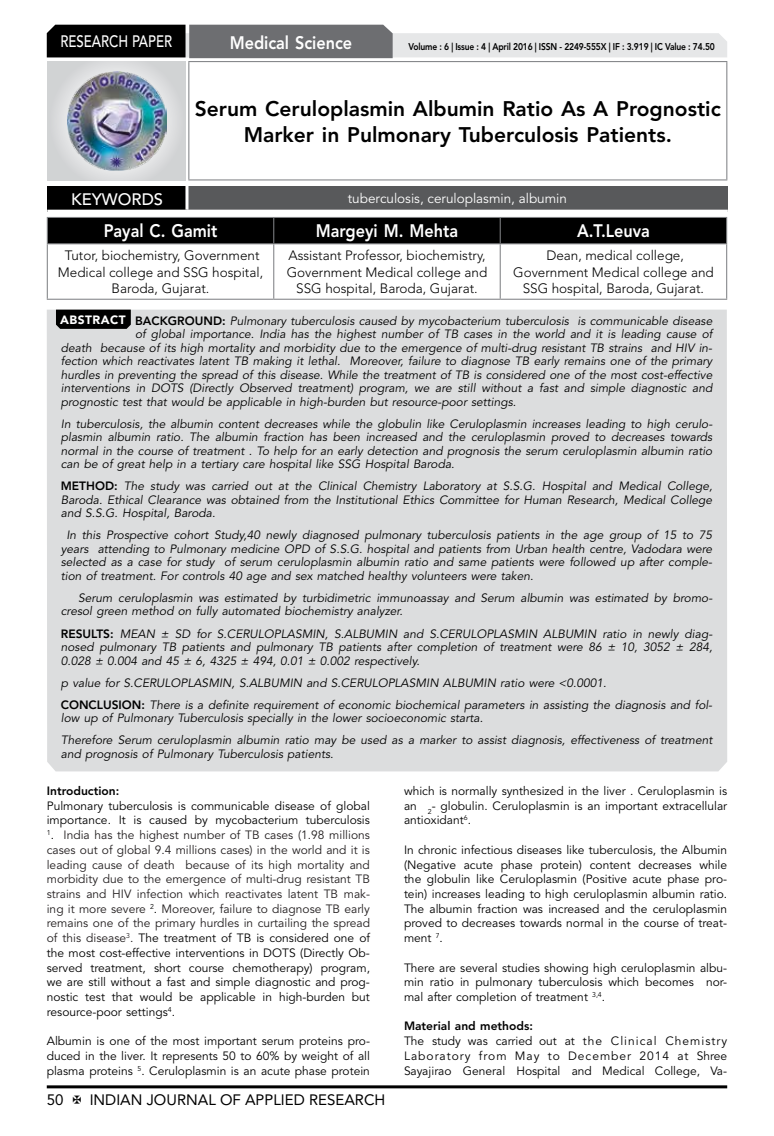
<style>
.page{position:relative;width:774px;height:1136px;background:#fff}
.page>*{position:absolute;margin:0;border:0;box-sizing:border-box;transform-origin:0 0}
.t1{font:800 21px/26.2px "Avenir LT Std";color:#000;text-align:center}
.t2{font:800 18px "Avenir LT Std";color:#fff;scale:.9 1}
.t3{font:500 16.5px "Avenir LT Std";color:#fff;scale:.8 1}
.t4{font:500 16.5px "Avenir LT Std";color:#fff}
.t5{font:15px "Avenir LT Std";color:#000}
.t6{font:300 13.5px/16.2px "Avenir LT Std";color:#000;text-align:center}
.t7{font:13.5px "Avenir LT Std";color:#fff}
.t8{font:italic 12px/13.5px "Avenir LT Std";color:#000;text-align:justify}
.t9{font:12px/14.7px "Avenir LT Std";color:#000;text-align:justify}
.t10{font:12px/14.7px "Avenir LT Std";color:#231f20;text-align:justify}
.t11{font:800 12px "Avenir LT Std";color:#000}
.t12{font:800 9.75px "Avenir LT Std";letter-spacing:-.02em;color:#000;scale:.87 1}
.s1{font-weight:900;font-style:normal;color:#fff}
.s2{font-weight:800;font-style:normal}
.s3{color:#000}
</style>
<div class="page">
<hr style="left:47px;top:1085px;width:680px;height:3px;background:#000">
<div style="left:48px;top:62px;width:137px;height:118px;background:linear-gradient(to right,#d9dadb,#d9dadb)"></div>
<img style="left:68px;top:71px;width:99px;height:100px">
<svg style="left:47px;top:25px;width:680px;height:33px;background:#979899"></svg>
<hr style="left:188px;top:61px;width:539px;height:1px;background:#808285">
<hr style="left:188px;top:62px;width:1px;height:117px;background:#808285">
<hr style="left:726px;top:62px;width:1px;height:117px;background:#808285">
<hr style="left:188px;top:179px;width:539px;height:1px;background:#808285">
<div style="left:47px;top:217px;width:680px;height:26px;background:#000"></div>
<hr style="left:47px;top:243px;width:227px;height:1px;background:#808285">
<hr style="left:47px;top:244px;width:1px;height:55px;background:#808285">
<hr style="left:274px;top:243px;width:226px;height:1px;background:#808285">
<hr style="left:273px;top:244px;width:1px;height:55px;background:#808285">
<hr style="left:500px;top:243px;width:227px;height:1px;background:#808285">
<hr style="left:500px;top:244px;width:1px;height:55px;background:#808285">
<hr style="left:726px;top:244px;width:1px;height:55px;background:#808285">
<hr style="left:47px;top:299px;width:227px;height:1px;background:#808285">
<hr style="left:274px;top:299px;width:226px;height:1px;background:#808285">
<hr style="left:500px;top:299px;width:227px;height:1px;background:#808285">
<div style="left:47px;top:186px;width:140px;height:25px;background:#000"></div>
<div style="left:187px;top:186px;width:541px;height:25px;background:#58595b"></div>
<hr style="left:185px;top:186px;width:3px;height:24px;background:#fff">
<hr style="left:47px;top:210px;width:140px;height:3px;background:#fff">
<hr style="left:187px;top:210px;width:541px;height:3px;background:#fff">
<div style="left:47px;top:309px;width:680px;height:462px;background:#dcddde"></div>
<svg style="left:56px;top:309px;width:75px;height:20px"></svg>
<h3 class="t3" style="left:60px;top:32px;width:139px">RESEARCH PAPER</h3>
<h2 class="t2" style="left:230px;top:32px;width:138px">Medical Science</h2>
<p class="t12" style="left:408px;top:41px;width:354px">Volume : 6 | Issue : 4 | April 2016 | ISSN - 2249-555X | IF : 3.919 | IC Value : 74.50</p>
<h1 class="t1" style="left:195px;top:95px;width:527px">Serum Ceruloplasmin Albumin Ratio As A Prognostic<br>Marker in Pulmonary Tuberculosis Patients.</h1>
<h3 class="t4" style="left:71px;top:189px;width:94px">KEYWORDS</h3>
<p class="t7" style="left:348px;top:190px;width:221px">tuberculosis, ceruloplasmin, albumin</p>
<h2 class="t2" style="left:104px;top:220px;width:128px">Payal C. Gamit</h2>
<h2 class="t2" style="left:316px;top:220px;width:160px">Margeyi M. Mehta</h2>
<h2 class="t2" style="left:577px;top:220px;width:83px">A.T.Leuva</h2>
<p class="t6" style="left:58px;top:248px;width:207px">Tutor, biochemistry, Government<br>Medical college and SSG hospital,<br>Baroda, Gujarat.</p>
<p class="t6" style="left:287px;top:248px;width:202px">Assistant Professor, biochemistry,<br>Government Medical college and<br>SSG hospital, Baroda, Gujarat.</p>
<p class="t6" style="left:513px;top:248px;width:202px">Dean, medical college,<br>Government Medical college and<br>SSG hospital, Baroda, Gujarat.</p>
<p class="t8" style="left:60px;top:314px;width:654px"><span class="s1">ABSTRACT</span> <span class="s2">BACKGROUND:</span> Pulmonary tuberculosis caused by mycobacterium tuberculosis is communicable disease</p>
<p class="t8" style="left:135px;top:328px;width:579px">of global importance. India has the highest number of TB cases in the world and it is leading cause of</p>
<p class="t8" style="left:61px;top:341px;width:653px">death because of its high mortality and morbidity due to the emergence of multi-drug resistant TB strains and HIV in-</p>
<p class="t8" style="left:61px;top:355px;width:653px">fection which reactivates latent TB making it lethal. Moreover, failure to diagnose TB early remains one of the primary</p>
<p class="t8" style="left:61px;top:368px;width:653px">hurdles in preventing the spread of this disease. While the treatment of TB is considered one of the most cost-effective</p>
<p class="t8" style="left:61px;top:382px;width:653px">interventions in DOTS (Directly Observed treatment) program, we are still without a fast and simple diagnostic and</p>
<p class="t8" style="left:61px;top:395px;width:457px">prognostic test that would be applicable in high-burden but resource-poor settings.</p>
<p class="t8" style="left:61px;top:417px;width:653px">In tuberculosis, the albumin content decreases while the globulin like Ceruloplasmin increases leading to high cerulo&shy;plasmin albumin ratio. The albumin fraction has been increased and the ceruloplasmin proved to decreases towards normal in the course of treatment . To help for an early detection and prognosis the serum ceruloplasmin albumin ratio can be of great help in a tertiary care hospital like SSG Hospital Baroda.</p>
<p class="t8" style="left:61px;top:480px;width:653px"><span class="s2">METHOD:</span> The study was carried out at the Clinical Chemistry Laboratory at S.S.G. Hospital and Medical College, Baroda. Ethical Clearance was obtained from the Institutional Ethics Committee for Human Research, Medical College and S.S.G. Hospital, Baroda.</p>
<p class="t8" style="left:61px;top:529px;width:653px;text-indent:6px">In this Prospective cohort Study,40 newly diagnosed pulmonary tuberculosis patients in the age group of 15 to 75 years attending to Pulmonary medicine OPD of S.S.G. hospital and patients from Urban health centre, Vadodara were selected as a case for study of serum ceruloplasmin albumin ratio and same patients were followed up after comple&shy;tion of treatment. For controls 40 age and sex matched healthy volunteers were taken.</p>
<p class="t8" style="left:61px;top:591px;width:653px;text-indent:17px">Serum ceruloplasmin was estimated by turbidimetric immunoassay and Serum albumin was estimated by bromo&shy;cresol green method on fully automated biochemistry analyzer.</p>
<p class="t8" style="left:61px;top:627px;width:653px"><span class="s2">RESULTS:</span> MEAN ± SD for S.CERULOPLASMIN, S.ALBUMIN and S.CERULOPLASMIN ALBUMIN ratio in newly diag&shy;nosed pulmonary TB patients and pulmonary TB patients after completion of treatment were 86 ± 10, 3052 ± 284, 0.028 ± 0.004 and 45 ± 6, 4325 ± 494, 0.01 ± 0.002 respectively.</p>
<p class="t8" style="left:61px;top:671px;width:653px;line-height:22px">p value for S.CERULOPLASMIN, S.ALBUMIN and S.CERULOPLASMIN ALBUMIN ratio were &lt;0.0001.<br><span class="s2">CONCLUSION:</span> There is a definite requirement of economic biochemical parameters in assisting the diagnosis and fol-</p>
<p class="t8" style="left:61px;top:707px;width:653px;line-height:22px">low up of Pulmonary Tuberculosis specially in the lower socioeconomic starta.<br>Therefore Serum ceruloplasmin albumin ratio may be used as a marker to assist diagnosis, effectiveness of treatment</p>
<p class="t8" style="left:61px;top:747px;width:274px">and prognosis of Pulmonary Tuberculosis patients.</p>
<p class="t11" style="left:47px;top:783px;width:74px">Introduction:</p>
<p class="t9" style="left:47px;top:798px;width:325px">Pulmonary tuberculosis is communicable disease of global importance. It is caused by mycobacterium tuberculosis</p>
<p class="t10" style="left:47px;top:827px;width:325px"><sup>1</sup><span class="s3">.</span> India has the highest number of TB cases (1.98 millions cases out of global 9.4 millions cases) in the world and it is leading cause of death because of its high mortality and morbidity due to the emergence of multi-drug resistant TB strains and HIV infection which reactivates latent TB mak&shy;ing it more severe <sup>2</sup><span class="s3">.</span> Moreover, failure to diagnose TB early remains one of the primary hurdles in curtailing the spread of this disease<sup>3</sup>. <span class="s3">The treatment of TB is considered one of the most cost-effective interventions in DOTS (Directly Ob&shy;served treatment, short course chemotherapy) program, we are still without a fast and simple diagnostic and prog&shy;nostic test that would be applicable in high-burden but resource-poor settings</span><sup>4</sup><span class="s3">.</span></p>
<p class="t9" style="left:47px;top:1033px;width:325px">Albumin is one of the most important serum proteins pro&shy;duced in the liver. It represents 50 to 60% by weight of all plasma proteins <sup>5</sup>. Ceruloplasmin is an acute phase protein</p>
<p class="t9" style="left:404px;top:783px;width:325px">which is normally synthesized in the liver . Ceruloplasmin is an α<sub>2</sub>- globulin. Ceruloplasmin is an important extracellular antioxidant<sup>6</sup>.</p>
<p class="t9" style="left:404px;top:842px;width:325px">In chronic infectious diseases like tuberculosis, the Albumin (Negative acute phase protein) content decreases while the globulin like Ceruloplasmin (Positive acute phase pro&shy;tein) increases leading to high ceruloplasmin albumin ratio.<br>The albumin fraction was increased and the ceruloplasmin proved to decreases towards normal in the course of treat&shy;ment <sup>7</sup>.</p>
<p class="t9" style="left:404px;top:960px;width:325px">There are several studies showing high ceruloplasmin albu&shy;min ratio in pulmonary tuberculosis which becomes nor&shy;mal after completion of treatment <sup>3,4</sup>.</p>
<p class="t11" style="left:404px;top:1018px;width:130px">Material and methods:</p>
<p class="t9" style="left:404px;top:1033px;width:325px">The study was carried out at the Clinical Chemistry Laboratory from May to December 2014 at Shree Sayajirao General Hospital and Medical College, Va-</p>
<p class="t5" style="left:47px;top:1090px;width:18px">50</p>
<p class="t5" style="left:90px;top:1090px;width:297px">INDIAN JOURNAL OF APPLIED RESEARCH</p>
</div>
